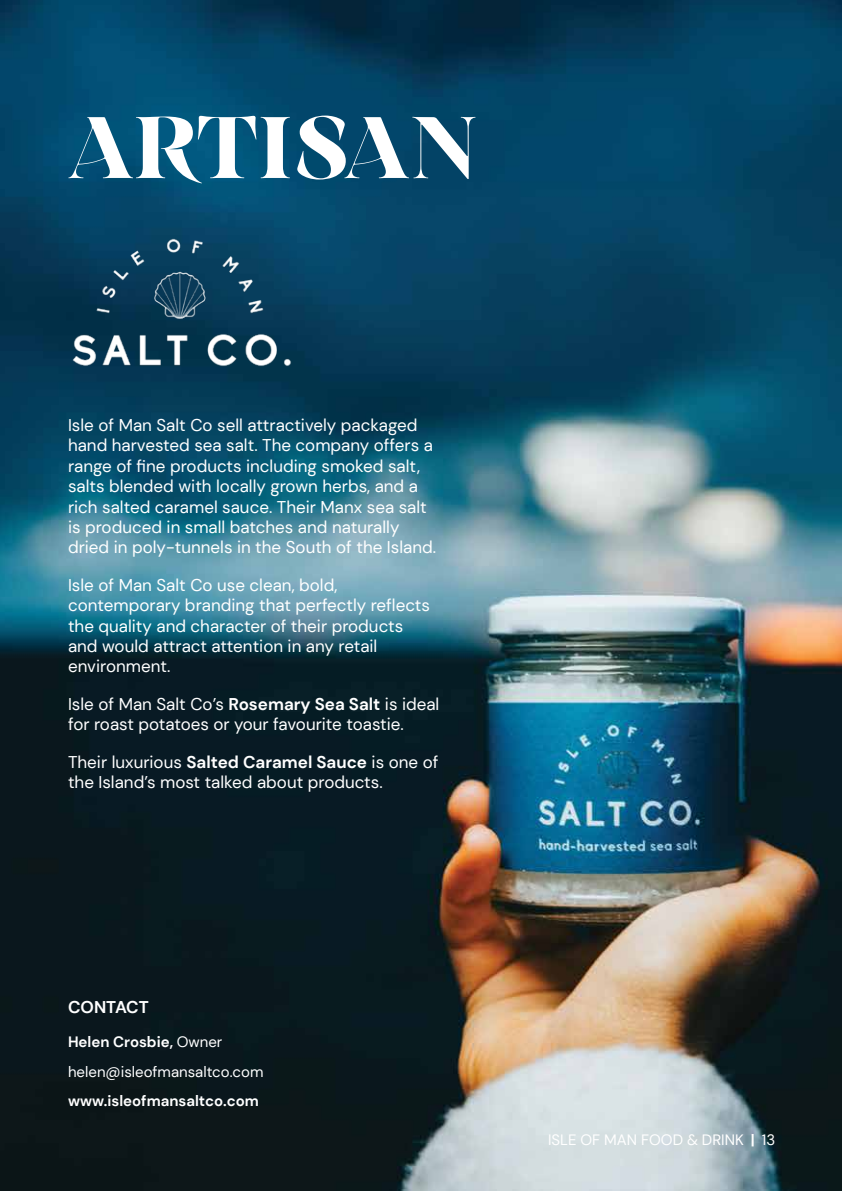
<style>
.page{position:relative;width:842px;height:1191px;background:#fff}
.page>*{position:absolute;margin:0;border:0;box-sizing:border-box;transform-origin:0 0}
.t1{font:700 86.8px "Arsenica Trial";color:#fff}
.t2{font:17px/20.4px "DM Sans";color:#fff}
.t3{font:700 17px "DM Sans";letter-spacing:-.005em;color:#fff}
.t4{font:15px/29.4px "DM Sans";color:#fff}
.t5{font:700 15px "DM Sans";color:#fff}
.s1{font-weight:700}
</style>
<div class="page">
<img style="left:0;top:0;width:842px;height:1191px">
<img style="left:68px;top:227px;width:230px;height:148px">
<h1 class="t1" style="left:68px;top:84px;width:410px">ARTISAN</h1>
<p class="t2" style="left:68px;top:415px;width:369px">Isle of Man Salt Co sell attractively packaged hand harvested sea salt. The company offers a range of fine products including smoked salt, salts blended with locally grown herbs, and a rich salted caramel sauce. Their Manx sea salt is produced in small batches and naturally dried in poly-tunnels in the South of the Island.</p>
<p class="t2" style="left:68px;top:574px;width:363px">Isle of Man Salt Co use clean, bold, contemporary branding that perfectly reflects the quality and character of their products and would attract attention in any retail environment.</p>
<p class="t2" style="left:68px;top:693px;width:373px">Isle of Man Salt Co’s <span class="s1">Rosemary Sea Salt</span> is ideal for roast potatoes or your favourite toastie.</p>
<p class="t2" style="left:68px;top:751px;width:372px">Their luxurious <span class="s1">Salted Caramel Sauce</span> is one of the Island’s most talked about products.</p>
<p class="t3" style="left:68px;top:996px;width:82px">CONTACT</p>
<p class="t4" style="left:68px;top:1027px;width:197px"><span class="s1">Helen Crosbie,</span> Owner helen@isleofmansaltco.com</p>
<p class="t5" style="left:68px;top:1091px;width:192px">www.isleofmansaltco.com</p>
<p class="t4" style="left:548px;top:1124px;width:229px">ISLE OF MAN FOOD &amp; DRINK <span class="s1">|</span> 13</p>
</div>
